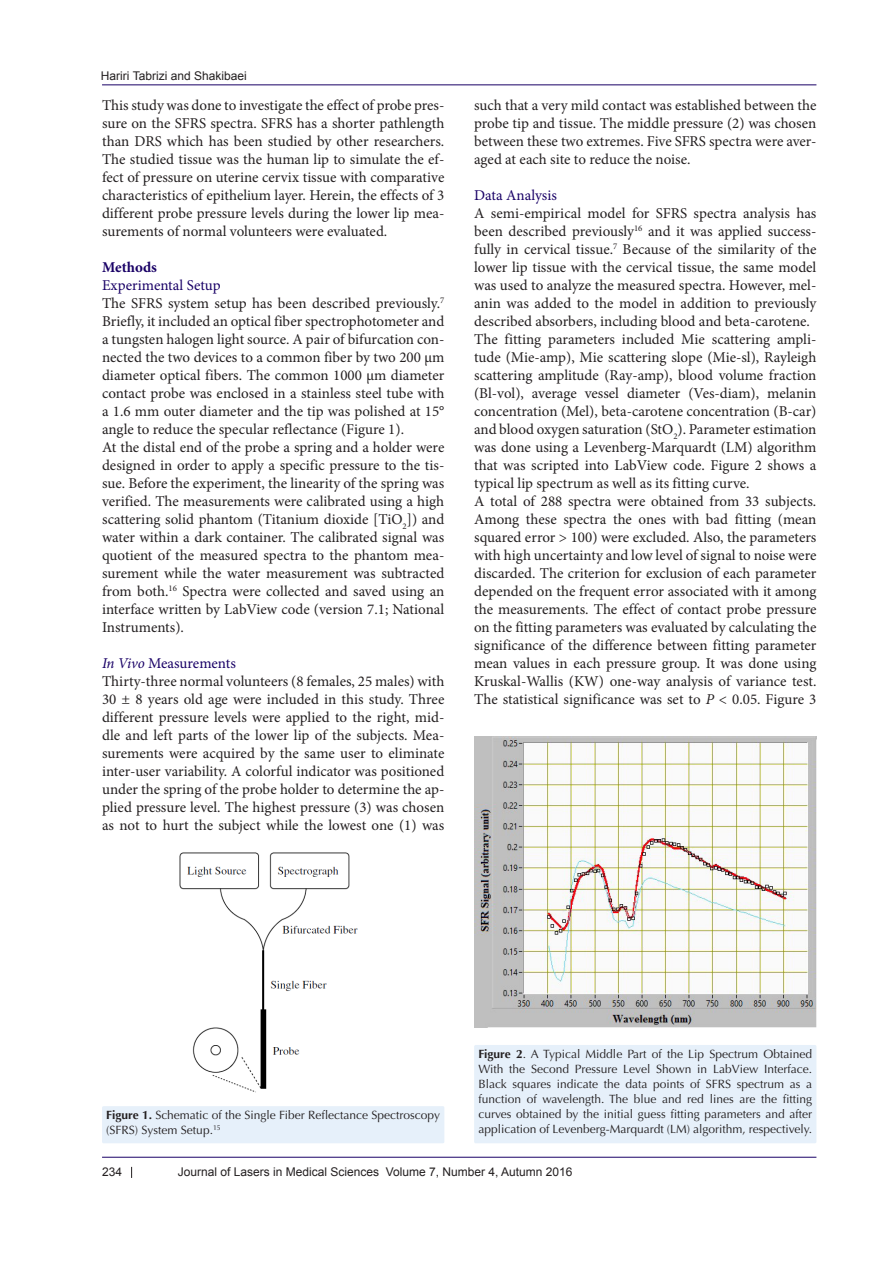
<style>
.page{position:relative;width:893px;height:1263px;background:#fff}
.page>*{position:absolute;margin:0;border:0;box-sizing:border-box;transform-origin:0 0}
.t1{font:15px/18px "Minion Pro";color:#231f20;text-align:justify}
.t2{font:15px "Minion Pro";color:#190066}
.t3{font:700 15px "Minion Pro";color:#190066}
.t4{font:12px/15px "Optima LT Std";color:#231f20}
.t5{font:12px "Arial";color:#231f20}
.s1{font-style:italic}
.s2{font-weight:700}
</style>
<div class="page">
<hr style="left:102px;top:85px;width:714px;height:1px;background:#190066">
<hr style="left:102px;top:1157px;width:714px;height:1px;background:#190066">
<img style="left:179px;top:852px;width:179px;height:241px">
<div style="left:102px;top:1106px;width:342px;height:37px;background:#e6f0fa;border-radius:2px"></div>
<div style="left:474px;top:1045px;width:342px;height:98px;background:#e6f0fa;border-radius:2px"></div>
<img style="left:474px;top:737px;width:342px;height:290px">
<p class="t5" style="left:101px;top:67px;width:147px">Hariri Tabrizi and Shakibaei</p>
<p class="t1" style="left:102px;top:97px;width:344px">This study was done to investigate the effect of probe pres&shy;sure on the SFRS spectra. SFRS has a shorter pathlength than DRS which has been studied by other researchers.<br>The studied tissue was the human lip to simulate the ef&shy;fect of pressure on uterine cervix tissue with comparative characteristics of epithelium layer. Herein, the effects of 3 different probe pressure levels during the lower lip mea&shy;surements of normal volunteers were evaluated.</p>
<p class="t3" style="left:102px;top:257px;width:56px">Methods</p>
<p class="t2" style="left:102px;top:276px;width:120px">Experimental Setup</p>
<p class="t1" style="left:102px;top:295px;width:344px">The SFRS system setup has been described previously.<sup>7<br></sup>Briefly, it included an optical fiber spectrophotometer and a tungsten halogen light source. A pair of bifurcation con&shy;nected the two devices to a common fiber by two 200 μm diameter optical fibers. The common 1000 μm diameter contact probe was enclosed in a stainless steel tube with a 1.6 mm outer diameter and the tip was polished at 15° angle to reduce the specular reflectance (Figure 1).</p>
<p class="t1" style="left:102px;top:439px;width:344px">At the distal end of the probe a spring and a holder were designed in order to apply a specific pressure to the tis&shy;sue. Before the experiment, the linearity of the spring was verified. The measurements were calibrated using a high scattering solid phantom (Titanium dioxide [TiO<sub>2</sub>]) and water within a dark container. The calibrated signal was quotient of the measured spectra to the phantom mea&shy;surement while the water measurement was subtracted from both.<sup>16</sup> Spectra were collected and saved using an interface written by LabView code (version 7.1; National Instruments).</p>
<p class="t2" style="left:102px;top:654px;width:135px"><span class="s1">In Vivo</span> Measurements</p>
<p class="t1" style="left:102px;top:673px;width:344px">Thirty-three normal volunteers (8 females, 25 males) with 30 ± 8 years old age were included in this study. Three different pressure levels were applied to the right, mid&shy;dle and left parts of the lower lip of the subjects. Mea&shy;surements were acquired by the same user to eliminate inter-user variability. A colorful indicator was positioned under the spring of the probe holder to determine the ap&shy;plied pressure level. The highest pressure (3) was chosen as not to hurt the subject while the lowest one (1) was</p>
<p class="t1" style="left:474px;top:97px;width:344px">such that a very mild contact was established between the probe tip and tissue. The middle pressure (2) was chosen between these two extremes. Five SFRS spectra were aver&shy;aged at each site to reduce the noise.</p>
<p class="t2" style="left:474px;top:186px;width:84px">Data Analysis</p>
<p class="t1" style="left:474px;top:205px;width:344px">A semi-empirical model for SFRS spectra analysis has been described previously<sup>16</sup> and it was applied success&shy;fully in cervical tissue.<sup>7</sup> Because of the similarity of the lower lip tissue with the cervical tissue, the same model was used to analyze the measured spectra. However, mel&shy;anin was added to the model in addition to previously described absorbers, including blood and beta-carotene.</p>
<p class="t1" style="left:474px;top:331px;width:344px">The fitting parameters included Mie scattering ampli&shy;tude (Mie-amp), Mie scattering slope (Mie-sl), Rayleigh scattering amplitude (Ray-amp), blood volume fraction (Bl-vol), average vessel diameter (Ves-diam), melanin concentration (Mel), beta-carotene concentration (B-car) and blood oxygen saturation (StO<sub>2</sub>). Parameter estimation was done using a Levenberg-Marquardt (LM) algorithm that was scripted into LabView code. Figure 2 shows a typical lip spectrum as well as its fitting curve.</p>
<p class="t1" style="left:474px;top:493px;width:344px">A total of 288 spectra were obtained from 33 subjects.<br>Among these spectra the ones with bad fitting (mean squared error &gt; 100) were excluded. Also, the parameters with high uncertainty and low level of signal to noise were discarded. The criterion for exclusion of each parameter depended on the frequent error associated with it among the measurements. The effect of contact probe pressure on the fitting parameters was evaluated by calculating the significance of the difference between fitting parameter mean values in each pressure group. It was done using Kruskal-Wallis (KW) one-way analysis of variance test.<br>The statistical significance was set to <span class="s1">P</span> &lt; 0.05. Figure 3</p>
<p class="t4" style="left:106px;top:1108px;width:335px"><span class="s2">Figure 1.</span> Schematic of the Single Fiber Reflectance Spectroscopy (SFRS) System Setup.<sup>15</sup></p>
<p class="t4" style="left:478px;top:1047px;width:335px;text-align:justify"><span class="s2">Figure 2</span>. A Typical Middle Part of the Lip Spectrum Obtained With the Second Pressure Level Shown in LabView Interface.<br>Black squares indicate the data points of SFRS spectrum as a function of wavelength. The blue and red lines are the fitting curves obtained by the initial guess fitting parameters and after application of Levenberg-Marquardt (LM) algorithm, respectively.</p>
<p class="t5" style="left:102px;top:1163px;width:22px">234</p>
<p class="t5" style="left:178px;top:1163px;width:396px">Journal of Lasers in Medical Sciences Volume 7, Number 4, Autumn 2016</p>
</div>
